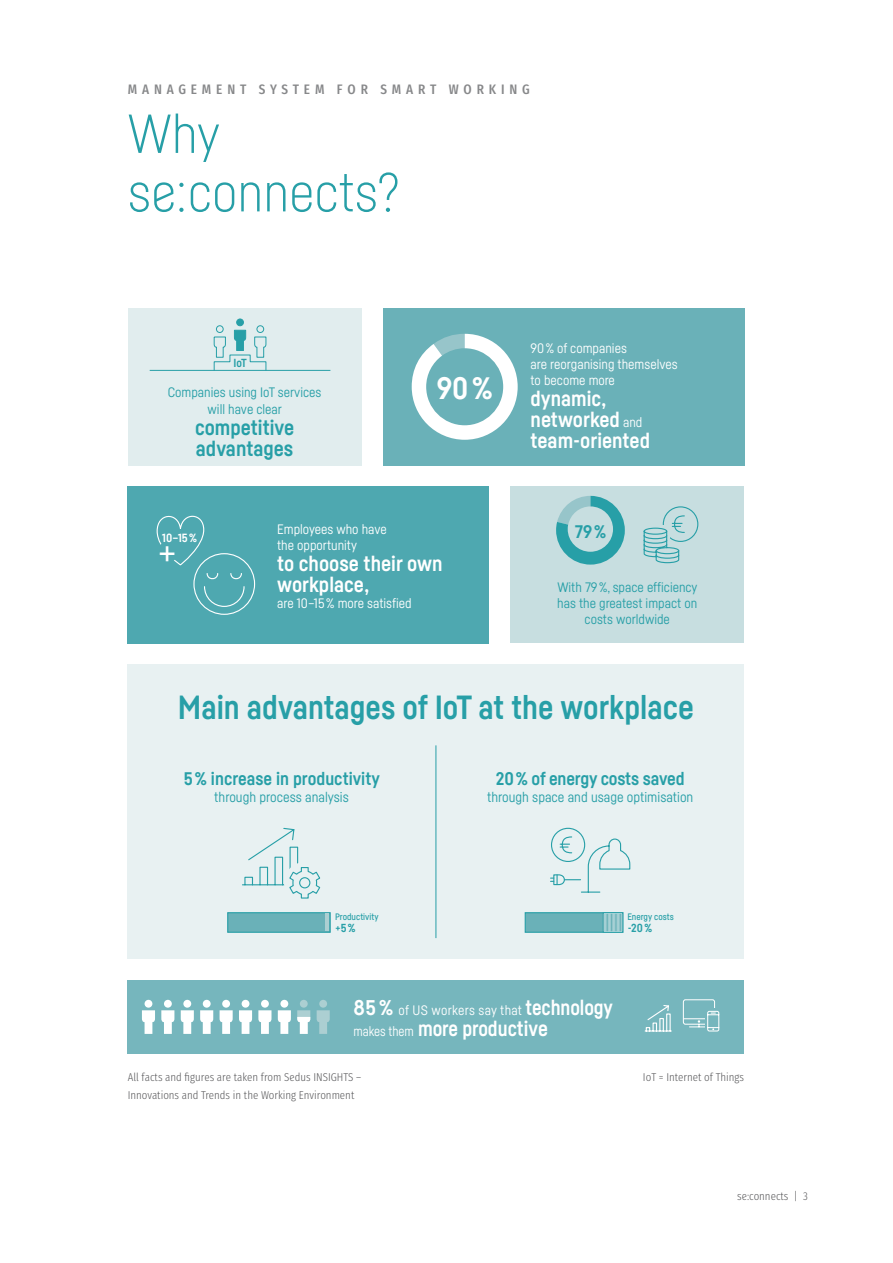
<style>
.page{position:relative;width:893px;height:1263px;background:#fff}
.page>*{position:absolute;margin:0;border:0;box-sizing:border-box;transform-origin:0 0}
.t1{font:300 54px/58.5px "Sedus Sans";color:#279fa7}
.t2{font:44.55px "Sedus Sans";color:#fff}
.t3{font:700 33px "Sedus Sans";color:#279fa7}
.t4{font:700 30.6px "Sedus Sans";color:#fff}
.t5{font:700 21px/21px "Sedus Sans";color:#fff}
.t6{font:700 21px "Sedus Sans";color:#fff;scale:.95 1}
.t7{font:700 21px/21px "Sedus Sans";color:#279fa7}
.t8{font:700 18px "Sedus Sans";color:#279fa7}
.t9{font:13.95px "Sedus Sans";color:#279fa7}
.t10{font:13.5px/16.2px "Sedus Sans";color:#fff}
.t11{font:13.5px/16.2px "Sedus Sans";color:#279fa7;text-align:center}
.t12{font:700 13.5px "Sedus Text Condensed";letter-spacing:.36em;color:#87888a}
.t13{font:13.5px "Sedus Sans";letter-spacing:.02em;color:#fff}
.t14{font:700 11.7px "Sedus Sans";color:#fff}
.t15{font:700 11.55px "Sedus Sans";color:#279fa7}
.t16{font:300 11.25px/18px "Sedus Text Condensed";color:#58585a}
.t17{font:500 9.3px "Sedus Sans";color:#279fa7}
.s1{font-weight:400;font-size:13.5px}
.s2{font-weight:700;font-size:21px}
</style>
<div class="page">
<div style="left:128px;top:486px;width:361px;height:158px;background:#4ea8b0"></div>
<div style="left:128px;top:980px;width:616px;height:73px;background:#76b6bd"></div>
<div style="left:383px;top:308px;width:361px;height:157px;background:#6ab1b8"></div>
<div style="left:510px;top:486px;width:234px;height:157px;background:#c7dee0"></div>
<div style="left:128px;top:665px;width:616px;height:294px;background:#e8f1f2"></div>
<svg style="left:412px;top:334px;width:106px;height:106px"></svg>
<svg style="left:156px;top:515px;width:100px;height:100px"></svg>
<svg style="left:142px;top:1000px;width:13px;height:34px"></svg>
<svg style="left:161px;top:1000px;width:13px;height:34px"></svg>
<svg style="left:181px;top:1000px;width:13px;height:34px"></svg>
<svg style="left:200px;top:1000px;width:13px;height:34px"></svg>
<svg style="left:220px;top:1000px;width:13px;height:34px"></svg>
<svg style="left:239px;top:1000px;width:13px;height:34px"></svg>
<svg style="left:258px;top:1000px;width:13px;height:34px"></svg>
<svg style="left:278px;top:1000px;width:13px;height:34px"></svg>
<svg style="left:297px;top:1000px;width:13px;height:34px"></svg>
<svg style="left:317px;top:1000px;width:13px;height:34px"></svg>
<div style="left:128px;top:308px;width:234px;height:157px;background:#e1edee"></div>
<div style="left:216px;top:325px;width:8px;height:8px;border:1px solid #279fa7;border-radius:50%"></div>
<div style="left:257px;top:325px;width:7px;height:8px;border:1px solid #279fa7;border-radius:50%"></div>
<div style="left:237px;top:319px;width:6px;height:7px;background:#279fa7;border-radius:50%"></div>
<div style="left:236px;top:319px;width:8px;height:7px;border:1px solid #279fa7;border-radius:50%"></div>
<svg style="left:213px;top:329px;width:54px;height:41px"></svg>
<hr style="left:150px;top:370px;width:180px;height:1px;background:#279fa7">
<svg style="left:556px;top:496px;width:69px;height:69px"></svg>
<svg style="left:643px;top:506px;width:56px;height:58px"></svg>
<svg style="left:682px;top:999px;width:38px;height:33px"></svg>
<svg style="left:644px;top:1005px;width:28px;height:27px"></svg>
<svg style="left:242px;top:827px;width:79px;height:72px"></svg>
<div style="left:227px;top:912px;width:104px;height:21px;background:#6ab1b8;border:1px solid #279fa7"></div>
<hr style="left:325px;top:913px;width:4px;height:18px;background:#accfd2">
<hr style="left:436px;top:745px;width:1px;height:193px;background:#279fa7">
<div style="left:525px;top:912px;width:98px;height:21px;background:#6ab1b8;border:1px solid #279fa7"></div>
<svg style="left:603px;top:912px;width:20px;height:21px"></svg>
<svg style="left:603px;top:913px;width:20px;height:18px"></svg>
<svg style="left:550px;top:827px;width:81px;height:66px"></svg>
<p class="t12" style="left:128px;top:77px;width:404px">MANAGEMENT SYSTEM FOR SMART WORKING</p>
<h1 class="t1" style="left:128px;top:103px;width:274px">Why se:connects?</h1>
<p class="t15" style="left:233px;top:356px;width:15px">IoT</p>
<p class="t11" style="left:168px;top:384px;width:155px">Companies using IoT services will have clear</p>
<h3 class="t7" style="left:195px;top:416px;width:101px">competitive advantages</h3>
<h3 class="t4" style="left:437px;top:370px;width:57px">90%</h3>
<p class="t14" style="left:162px;top:531px;width:36px">10–15 %</p>
<h2 class="t2" style="left:156px;top:525px;width:24px">+</h2>
<p class="t10" style="left:277px;top:520px;width:111px">Employees who have the opportunity</p>
<h3 class="t5" style="left:277px;top:552px;width:167px">to choose their own workplace,</h3>
<p class="t10" style="left:277px;top:595px;width:136px">are 10–15 % more satisfied</p>
<p class="t10" style="left:531px;top:339px;width:149px">90 % of companies<br>are reorganising themselves to become more</p>
<h3 class="t5" style="left:531px;top:388px;width:121px">dynamic, networked <span class="s1">and </span>team-oriented</h3>
<h3 class="t8" style="left:575px;top:520px;width:33px">79%</h3>
<p class="t11" style="left:557px;top:578px;width:142px">With 79 %, space efficiency has the greatest impact on costs worldwide</p>
<h3 class="t3" style="left:178px;top:687px;width:517px">Main advantages of IoT at the workplace</h3>
<h3 class="t8" style="left:184px;top:768px;width:198px">5 % increase in productivity</h3>
<p class="t9" style="left:214px;top:789px;width:136px">through process analysis</p>
<p class="t17" style="left:335px;top:911px;width:45px">Productivity</p>
<p class="t15" style="left:335px;top:921px;width:22px">+5%</p>
<h3 class="t8" style="left:496px;top:768px;width:190px">20 % of energy costs saved</h3>
<p class="t9" style="left:487px;top:789px;width:208px">through space and usage optimisation</p>
<p class="t17" style="left:627px;top:911px;width:48px">Energy costs</p>
<p class="t15" style="left:628px;top:921px;width:26px">-20 %</p>
<p class="t13" style="left:354px;top:1002px;width:261px"><span class="s2">85 %</span> of US workers say that <span class="s2">technology</span></p>
<h3 class="t6" style="left:354px;top:1015px;width:206px"><span class="s1">makes them</span> more productive</h3>
<p class="t16" style="left:128px;top:1066px;width:235px">All facts and figures are taken from Sedus INSIGHTS –<br>Innovations and Trends in the Working Environment</p>
<p class="t16" style="left:643px;top:1066px;width:103px">IoT = Internet of Things</p>
<p class="t16" style="left:737px;top:1186px;width:72px">se:connects | 3</p>
</div>
